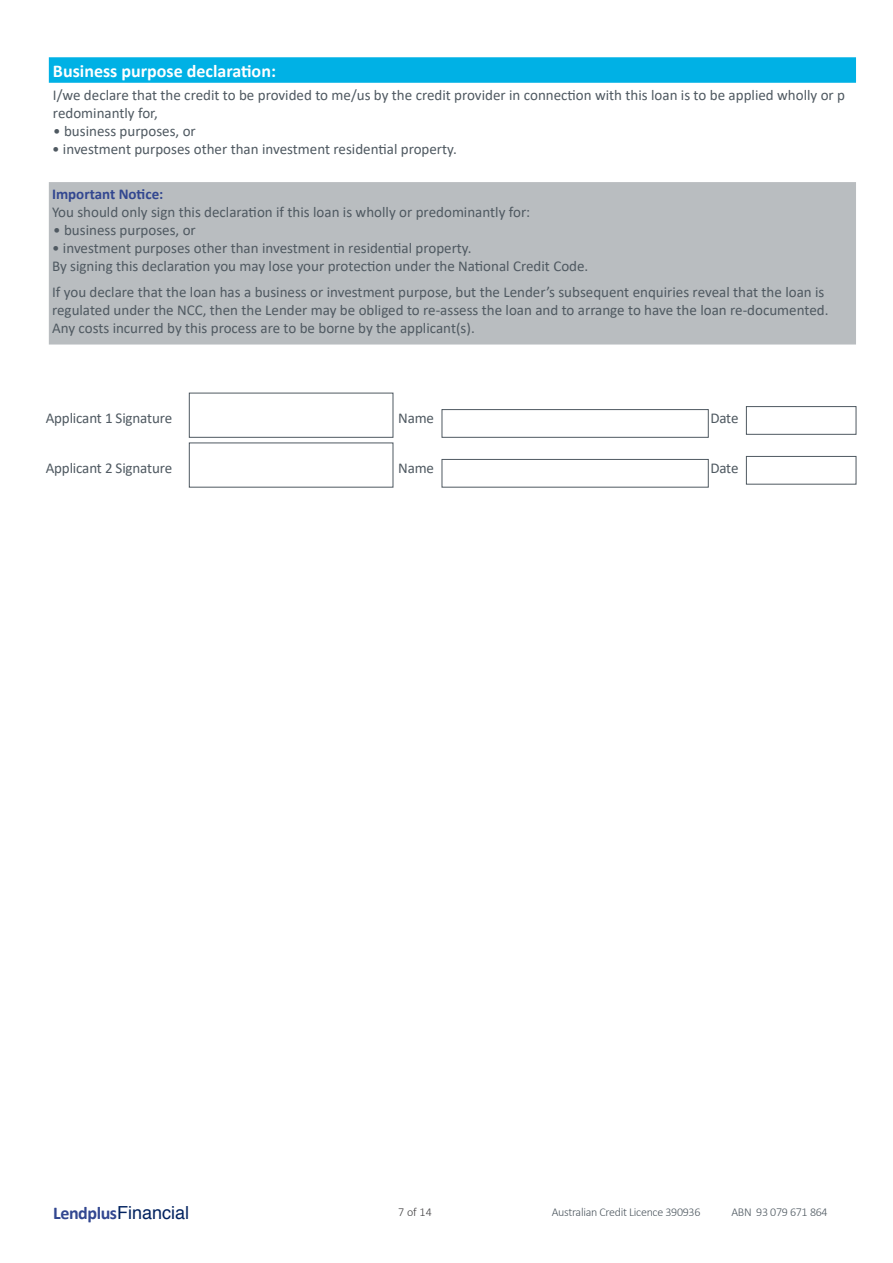
<style>
.page{position:relative;width:893px;height:1263px;background:#fff}
.page>*{position:absolute;margin:0;border:0;box-sizing:border-box;transform-origin:0 0}
.t1{font:700 18px "Calibri";color:#fff}
.t2{font:18px "Helvetica";color:#01225f}
.t3{font:15px/18px "Calibri";color:#4f5961}
.t4{font:700 15px "Calibri";color:#324790}
.t5{font:300 12px "Calibri";letter-spacing:-.025em;color:#4f5961}
.t6{font:300 12px "Calibri";color:#414042}
.s1{font-family:"Calibri";font-weight:700;color:#324790}
</style>
<div class="page">
<svg style="left:49px;top:57px;width:807px;height:287px;fill:#b9bdc0"></svg>
<div style="left:189px;top:393px;width:204px;height:45px;border:1px solid #4f5961"></div>
<div style="left:442px;top:409px;width:267px;height:29px;border:1px solid #4f5961"></div>
<div style="left:746px;top:406px;width:110px;height:29px;border:1px solid #4f5961"></div>
<div style="left:442px;top:459px;width:267px;height:28px;border:1px solid #4f5961"></div>
<div style="left:746px;top:456px;width:110px;height:28px;border:1px solid #4f5961"></div>
<p class="t1" style="left:53px;top:63px;width:224px">Business purpose declaration:</p>
<p class="t3" style="left:53px;top:87px;width:794px">I/we declare that the credit to be provided to me/us by the credit provider in connection with this loan is to be applied wholly or p redominantly for,</p>
<p class="t3" style="left:53px;top:123px;width:144px">• business purposes, or</p>
<p class="t3" style="left:52px;top:141px;width:406px">• investment purposes other than investment residential property.</p>
<p class="t4" style="left:52px;top:188px;width:113px">Important Notice:</p>
<p class="t3" style="left:52px;top:204px;width:480px">You should only sign this declaration if this loan is wholly or predominantly for:</p>
<p class="t3" style="left:53px;top:222px;width:144px">• business purposes, or</p>
<p class="t3" style="left:52px;top:240px;width:538px">• investment purposes other than investment in residential property.<br>By signing this declaration you may lose your protection under the National Credit Code.</p>
<p class="t3" style="left:52px;top:284px;width:778px">If you declare that the loan has a business or investment purpose, but the Lender’s subsequent enquiries reveal that the loan is regulated under the NCC, then the Lender may be obliged to re-assess the loan and to arrange to have the loan re-documented.<br>Any costs incurred by this process are to be borne by the applicant(s).</p>
<p class="t3" style="left:46px;top:410px;width:128px">Applicant 1 Signature</p>
<p class="t3" style="left:398px;top:410px;width:37px">Name</p>
<p class="t3" style="left:710px;top:410px;width:30px">Date</p>
<p class="t3" style="left:46px;top:460px;width:128px">Applicant 2 Signature</p>
<p class="t3" style="left:398px;top:460px;width:37px">Name</p>
<p class="t3" style="left:710px;top:460px;width:30px">Date</p>
<p class="t2" style="left:53px;top:1205px;width:137px"><span class="s1">Lendplus</span>Financial</p>
<p class="t6" style="left:398px;top:1204px;width:35px">7 of 14</p>
<p class="t5" style="left:552px;top:1207px;width:150px">Australian Credit Licence 390936</p>
<p class="t5" style="left:731px;top:1207px;width:98px">ABN 93 079 671 864</p>
</div>
